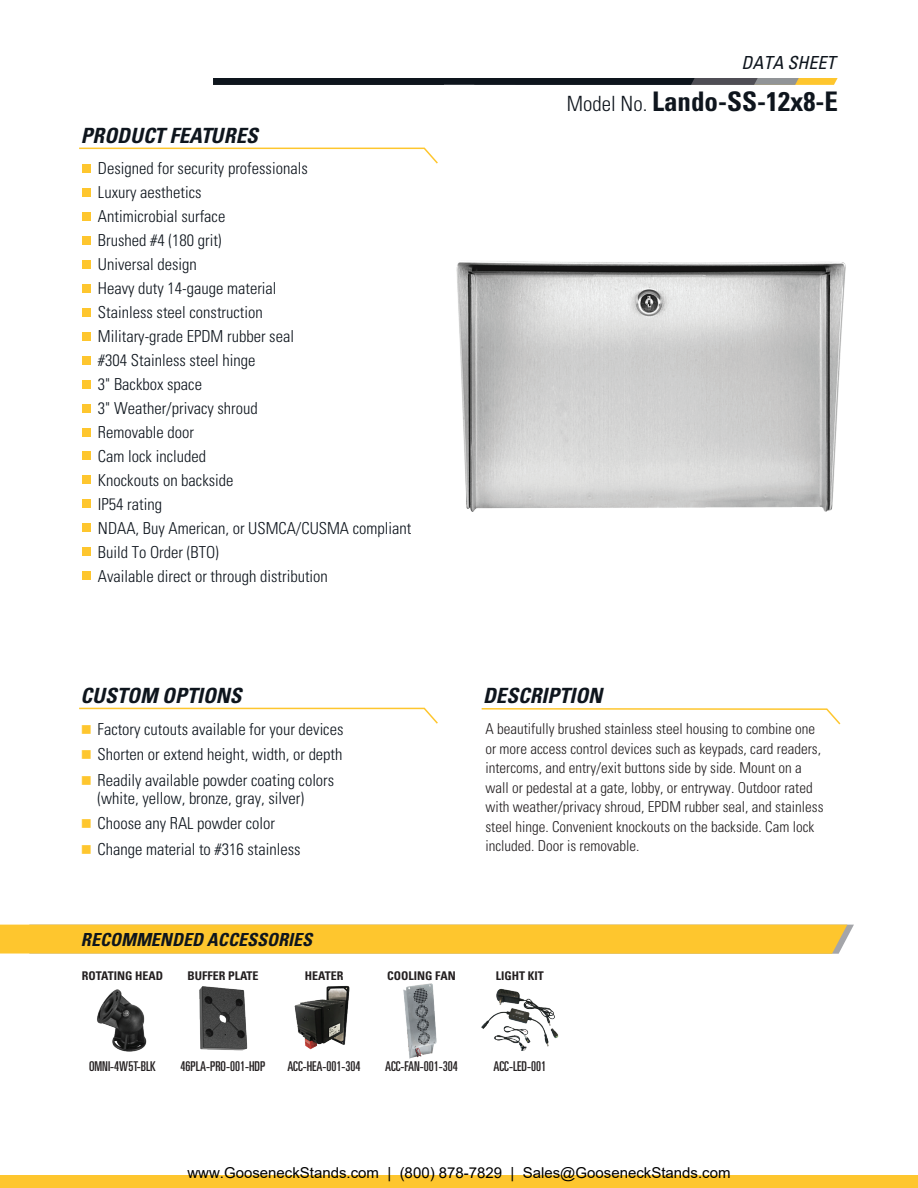
<style>
.page{position:relative;width:918px;height:1188px;background:#fff}
.page>*{position:absolute;margin:0;border:0;box-sizing:border-box;transform-origin:0 0}
.t1{font:700 condensed 27px "Univers LT Std";color:#0e151d}
.t2{font:italic 700 condensed 21px "Univers LT Std";color:#0e151d}
.t3{font:italic 700 condensed 18px "Univers LT Std";color:#0e151d}
.t4{font:italic condensed 18px "Univers LT Std";color:#0e151d}
.t5{font:300 condensed 16.5px/24px "Univers LT Std";color:#0e151d}
.t6{font:300 condensed 15px/19.5px "Univers LT Std";color:#231f20}
.t7{font:15px "Arial";color:#000}
.t8{font:ultra-condensed 13.5px "Univers LT Std";color:#231f20}
.t9{font:700 condensed 12px "Univers LT Std";color:#231f20}
.s1{font-weight:300;font-size:21px}
.s2{color:#fec62e}
</style>
<div class="page">
<div style="left:0;top:1176px;width:918px;height:12px;background:#fec62e"></div>
<div style="left:0;top:925px;width:854px;height:29px;background:#fec62e"></div>
<svg style="left:213px;top:78px;width:625px;height:7px;background:#2e302d"></svg>
<svg style="left:79px;top:147px;width:359px;height:18px"></svg>
<svg style="left:79px;top:707px;width:359px;height:17px"></svg>
<svg style="left:481px;top:708px;width:360px;height:17px"></svg>
<div style="left:83px;top:165px;width:8px;height:8px;background:#fec62e"></div>
<div style="left:83px;top:188px;width:8px;height:9px;background:#fec62e"></div>
<div style="left:83px;top:212px;width:8px;height:9px;background:#fec62e"></div>
<div style="left:83px;top:236px;width:8px;height:9px;background:#fec62e"></div>
<div style="left:83px;top:260px;width:8px;height:9px;background:#fec62e"></div>
<div style="left:83px;top:284px;width:8px;height:9px;background:#fec62e"></div>
<div style="left:83px;top:308px;width:8px;height:9px;background:#fec62e"></div>
<div style="left:83px;top:332px;width:8px;height:9px;background:#fec62e"></div>
<div style="left:83px;top:356px;width:8px;height:9px;background:#fec62e"></div>
<div style="left:83px;top:380px;width:8px;height:9px;background:#fec62e"></div>
<div style="left:83px;top:404px;width:8px;height:8px;background:#fec62e"></div>
<div style="left:83px;top:428px;width:8px;height:8px;background:#fec62e"></div>
<div style="left:83px;top:452px;width:8px;height:8px;background:#fec62e"></div>
<div style="left:83px;top:476px;width:8px;height:8px;background:#fec62e"></div>
<div style="left:83px;top:499px;width:8px;height:9px;background:#fec62e"></div>
<div style="left:83px;top:523px;width:8px;height:9px;background:#fec62e"></div>
<div style="left:83px;top:547px;width:8px;height:9px;background:#fec62e"></div>
<div style="left:83px;top:571px;width:8px;height:9px;background:#fec62e"></div>
<img style="left:456px;top:261px;width:390px;height:251px">
<img style="left:97px;top:989px;width:50px;height:63px">
<img style="left:481px;top:988px;width:78px;height:63px">
<img style="left:199px;top:986px;width:49px;height:65px">
<img style="left:294px;top:985px;width:56px;height:65px">
<img style="left:403px;top:983px;width:34px;height:76px">
<p class="t4" style="left:742px;top:51px;width:95px">DATA SHEET</p>
<p class="t2" style="left:81px;top:122px;width:178px">PRODUCT FEATURES</p>
<p class="t5" style="left:98px;top:157px;width:315px">Designed for security professionals<br>Luxury aesthetics<br>Antimicrobial surface<br>Brushed #4 (180 grit)<br>Universal design<br>Heavy duty 14-gauge material<br>Stainless steel construction<br>Military-grade EPDM rubber seal<br>#304 Stainless steel hinge<br>3" Backbox space<br>3" Weather/privacy shroud<br>Removable door<br>Cam lock included<br>Knockouts on backside<br>IP54 rating<br>NDAA, Buy American, or USMCA/CUSMA compliant<br>Build To Order (BTO)<br>Available direct or through distribution</p>
<h1 class="t1" style="left:567px;top:85px;width:273px"><span class="s1">Model No.</span> Lando-SS-12x8-E</h1>
<p class="t2" style="left:81px;top:683px;width:163px">CUSTOM OPTIONS</p>
<p class="t2" style="left:483px;top:683px;width:121px">DESCRIPTION</p>
<p class="t5" style="left:81px;top:717px;width:264px"><span class="s2">■</span> Factory cutouts available for your devices</p>
<p class="t5" style="left:81px;top:743px;width:263px"><span class="s2">■</span> Shorten or extend height, width, or depth</p>
<p class="t5" style="left:98px;top:771px;width:238px;line-height:18px;text-indent:-17px"><span class="s2">■</span> Readily available powder coating colors (white, yellow, bronze, gray, silver)</p>
<p class="t5" style="left:81px;top:812px;width:195px"><span class="s2">■</span> Choose any RAL powder color</p>
<p class="t5" style="left:81px;top:837px;width:221px"><span class="s2">■</span> Change material to #316 stainless</p>
<p class="t3" style="left:81px;top:929px;width:233px">RECOMMENDED ACCESSORIES</p>
<p class="t6" style="left:485px;top:719px;width:340px">A beautifully brushed stainless steel housing to combine one or more access control devices such as keypads, card readers, intercoms, and entry/exit buttons side by side. Mount on a wall or pedestal at a gate, lobby, or entryway. Outdoor rated with weather/privacy shroud, EPDM rubber seal, and stainless steel hinge. Convenient knockouts on the backside. Cam lock included. Door is removable.</p>
<p class="t9" style="left:82px;top:968px;width:83px">ROTATING HEAD</p>
<p class="t9" style="left:496px;top:968px;width:49px">LIGHT KIT</p>
<p class="t9" style="left:387px;top:968px;width:70px">COOLING FAN</p>
<p class="t9" style="left:187px;top:968px;width:73px">BUFFER PLATE</p>
<p class="t9" style="left:305px;top:968px;width:40px">HEATER</p>
<p class="t8" style="left:89px;top:1058px;width:68px">OMNI-4W5T-BLK</p>
<p class="t8" style="left:494px;top:1058px;width:54px">ACC-LED-001</p>
<p class="t8" style="left:181px;top:1058px;width:86px">46PLA-PRO-001-HDP</p>
<p class="t8" style="left:287px;top:1058px;width:75px">ACC-HEA-001-304</p>
<p class="t8" style="left:385px;top:1058px;width:74px">ACC-FAN-001-304</p>
<p class="t7" style="left:187px;top:1162px;width:545px">www.GooseneckStands.com | (800) 878-7829 | Sales@GooseneckStands.com</p>
</div>
